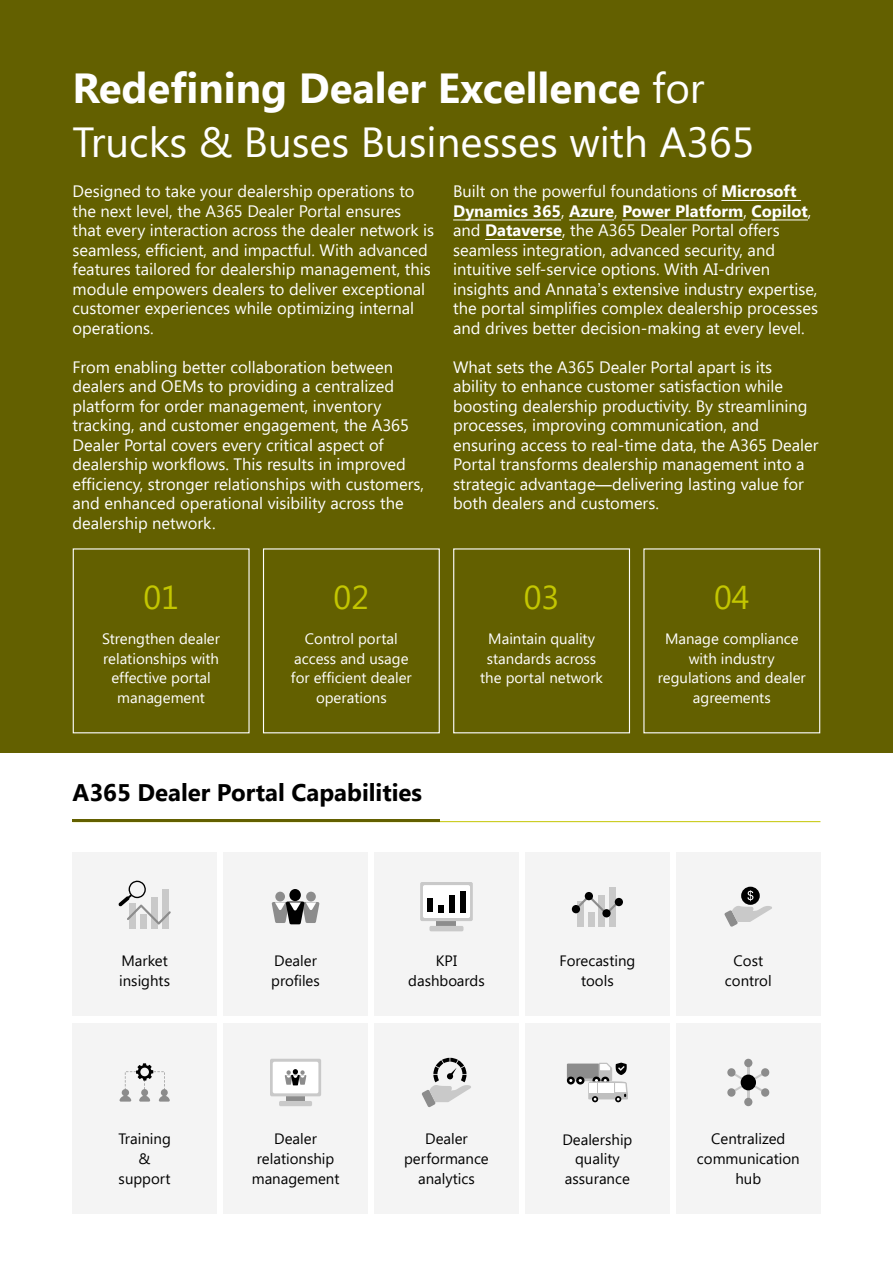
<style>
.page{position:relative;width:893px;height:1263px;background:#fff}
.page>*{position:absolute;margin:0;border:0;box-sizing:border-box;transform-origin:0 0}
.t1{font:42px/54px "Segoe UI";color:#fff}
.t2{font:33px "Segoe UI";color:#c3c600}
.t3{font:700 24px "Segoe UI";color:#000}
.t4{font:16.5px/19.5px "Segoe UI";color:#fff}
.t5{font:15px/19.5px "Segoe UI";color:#fff;text-align:center}
.t6{font:15px/19.5px "Segoe UI";color:#000;text-align:center}
.s1{font-weight:700}
.s2{font-family:"Arial"}
</style>
<div class="page">
<div style="left:0;top:0;width:893px;height:753px;background:#636000"></div>
<div style="left:453px;top:548px;width:177px;height:185px;border:1px solid #fff"></div>
<div style="left:263px;top:548px;width:177px;height:185px;border:1px solid #fff"></div>
<hr style="left:73px;top:821px;width:747px;height:1px;background:#c3c600">
<hr style="left:73px;top:819px;width:367px;height:2px;background:#636000">
<div style="left:525px;top:1024px;width:144px;height:190px;background:#f4f4f4"></div>
<svg style="left:567px;top:1062px;width:61px;height:40px"></svg>
<div style="left:73px;top:853px;width:144px;height:163px;background:#f4f4f4"></div>
<div style="left:73px;top:1024px;width:144px;height:190px;background:#f4f4f4"></div>
<div style="left:374px;top:853px;width:145px;height:163px;background:#f4f4f4"></div>
<div style="left:374px;top:1024px;width:145px;height:190px;background:#f4f4f4"></div>
<div style="left:223px;top:853px;width:145px;height:163px;background:#f4f4f4"></div>
<div style="left:223px;top:1024px;width:145px;height:190px;background:#f4f4f4"></div>
<div style="left:525px;top:853px;width:144px;height:163px;background:#f4f4f4"></div>
<div style="left:676px;top:853px;width:144px;height:163px;background:#f4f4f4"></div>
<div style="left:676px;top:1024px;width:144px;height:190px;background:#f4f4f4"></div>
<div style="left:306px;top:892px;width:10px;height:9px;background:#8c8c8c;border-radius:50%"></div>
<div style="left:275px;top:892px;width:10px;height:9px;background:#8c8c8c;border-radius:50%"></div>
<svg style="left:272px;top:901px;width:47px;height:23px"></svg>
<div style="left:289px;top:889px;width:12px;height:12px;background:#000;border-radius:50%"></div>
<svg style="left:741px;top:887px;width:19px;height:18px"></svg>
<svg style="left:724px;top:890px;width:48px;height:37px"></svg>
<svg style="left:286px;top:1096px;width:19px;height:5px"></svg>
<div style="left:279px;top:1101px;width:33px;height:5px;background:#c9c9c9;border-radius:2px"></div>
<svg style="left:270px;top:1059px;width:51px;height:37px"></svg>
<div style="left:273px;top:1062px;width:45px;height:31px;background:#fff;border-radius:2px"></div>
<svg style="left:285px;top:1069px;width:21px;height:16px"></svg>
<svg style="left:119px;top:1063px;width:51px;height:38px"></svg>
<hr style="left:747px;top:1063px;width:2px;height:39px;background:#c9c9c9">
<svg style="left:733px;top:1072px;width:29px;height:21px"></svg>
<div style="left:741px;top:1074px;width:15px;height:16px;background:#000;border-radius:50%"></div>
<div style="left:761px;top:1068px;width:8px;height:9px;background:#8c8c8c;border-radius:50%"></div>
<div style="left:761px;top:1088px;width:8px;height:9px;background:#8c8c8c;border-radius:50%"></div>
<div style="left:744px;top:1059px;width:8px;height:8px;background:#8c8c8c;border-radius:50%"></div>
<div style="left:744px;top:1098px;width:8px;height:8px;background:#8c8c8c;border-radius:50%"></div>
<div style="left:727px;top:1088px;width:8px;height:9px;background:#8c8c8c;border-radius:50%"></div>
<div style="left:727px;top:1068px;width:8px;height:9px;background:#8c8c8c;border-radius:50%"></div>
<div style="left:577px;top:901px;width:6px;height:25px;background:#c9c9c9"></div>
<div style="left:599px;top:895px;width:6px;height:31px;background:#c9c9c9"></div>
<div style="left:610px;top:887px;width:6px;height:39px;background:#c9c9c9"></div>
<div style="left:588px;top:912px;width:6px;height:14px;background:#c9c9c9"></div>
<svg style="left:575px;top:895px;width:42px;height:20px"></svg>
<div style="left:585px;top:892px;width:8px;height:8px;background:#000;border-radius:50%"></div>
<div style="left:602px;top:909px;width:9px;height:8px;background:#000;border-radius:50%"></div>
<div style="left:615px;top:898px;width:8px;height:8px;background:#000;border-radius:50%"></div>
<div style="left:572px;top:905px;width:8px;height:8px;background:#000;border-radius:50%"></div>
<div style="left:129px;top:903px;width:6px;height:25px;background:#c9c9c9"></div>
<div style="left:151px;top:897px;width:6px;height:31px;background:#c9c9c9"></div>
<div style="left:162px;top:888px;width:6px;height:40px;background:#c9c9c9"></div>
<div style="left:140px;top:914px;width:6px;height:14px;background:#c9c9c9"></div>
<svg style="left:118px;top:880px;width:53px;height:44px"></svg>
<div style="left:437px;top:918px;width:19px;height:8px;background:#8c8c8c"></div>
<div style="left:429px;top:926px;width:34px;height:5px;background:#c9c9c9;border-radius:2px"></div>
<div style="left:420px;top:882px;width:53px;height:39px;background:#c9c9c9;border-radius:2px"></div>
<div style="left:423px;top:885px;width:47px;height:33px;background:#fff;border-radius:2px"></div>
<div style="left:427px;top:898px;width:6px;height:14px;background:#000"></div>
<div style="left:449px;top:895px;width:6px;height:17px;background:#000"></div>
<div style="left:460px;top:891px;width:5px;height:21px;background:#000"></div>
<div style="left:438px;top:905px;width:6px;height:7px;background:#000"></div>
<svg style="left:422px;top:1058px;width:49px;height:49px"></svg>
<hr style="left:721px;top:200px;width:80px;height:1px;background:#fff">
<hr style="left:453px;top:219px;width:108px;height:1px;background:#fff">
<hr style="left:569px;top:219px;width:45px;height:1px;background:#fff">
<hr style="left:622px;top:219px;width:121px;height:1px;background:#fff">
<hr style="left:751px;top:219px;width:57px;height:1px;background:#fff">
<hr style="left:485px;top:239px;width:77px;height:1px;background:#fff">
<h1 class="t1" style="left:73px;top:65px;width:683px"><span class="s1">Redefining Dealer Excellence</span> for<br>Trucks &amp; Buses Businesses with A365</h1>
<p class="t4" style="left:453px;top:183px;width:366px">Built on the powerful foundations of <span class="s1">Microsoft Dynamics 365</span>, <span class="s1">Azure</span>, <span class="s1">Power Platform</span>, <span class="s1">Copilot</span>, and <span class="s1">Dataverse</span>, the A365 Dealer Portal offers seamless integration, advanced security, and intuitive self-service options. With AI-driven insights and Annata<span class="s2">’</span>s extensive industry expertise, the portal simplifies complex dealership processes and drives better decision-making at every level.</p>
<p class="t4" style="left:453px;top:359px;width:367px">What sets the A365 Dealer Portal apart is its ability to enhance customer satisfaction while boosting dealership productivity. By streamlining processes, improving communication, and ensuring access to real-time data, the A365 Dealer Portal transforms dealership management into a strategic advantage<span class="s2">—</span>delivering lasting value for both dealers and customers.</p>
<p class="t4" style="left:73px;top:183px;width:363px">Designed to take your dealership operations to the next level, the A365 Dealer Portal ensures that every interaction across the dealer network is seamless, efficient, and impactful. With advanced features tailored for dealership management, this module empowers dealers to deliver exceptional customer experiences while optimizing internal operations.</p>
<p class="t4" style="left:73px;top:359px;width:353px">From enabling better collaboration between dealers and OEMs to providing a centralized platform for order management, inventory tracking, and customer engagement, the A365<br>Dealer Portal covers every critical aspect of dealership workflows. This results in improved efficiency, stronger relationships with customers, and enhanced operational visibility across the dealership network.</p>
<h2 class="t2" style="left:143px;top:583px;width:37px">01</h2>
<h2 class="t2" style="left:334px;top:583px;width:37px">02</h2>
<h2 class="t2" style="left:524px;top:583px;width:37px">03</h2>
<h2 class="t2" style="left:714px;top:583px;width:37px">04</h2>
<p class="t5" style="left:102px;top:630px;width:119px">Strengthen dealer relationships with effective portal management</p>
<p class="t5" style="left:291px;top:630px;width:122px">Control portal access and usage for efficient dealer operations</p>
<p class="t5" style="left:480px;top:630px;width:124px">Maintain quality standards across the portal network</p>
<p class="t5" style="left:658px;top:630px;width:149px">Manage compliance with industry regulations and dealer agreements</p>
<h3 class="t3" style="left:73px;top:782px;width:351px">A365 Dealer Portal Capabilities</h3>
<p class="t6" style="left:119px;top:952px;width:52px;text-align:left">Market insights</p>
<p class="t6" style="left:118px;top:1131px;width:54px">Training &amp; support</p>
<p class="t6" style="left:271px;top:952px;width:50px;text-align:left">Dealer profiles</p>
<p class="t6" style="left:252px;top:1131px;width:89px">Dealer relationship management</p>
<p class="t6" style="left:408px;top:952px;width:78px">KPI dashboards</p>
<p class="t6" style="left:404px;top:1131px;width:86px">Dealer performance analytics</p>
<p class="t6" style="left:559px;top:952px;width:77px">Forecasting tools</p>
<p class="t6" style="left:725px;top:952px;width:48px">Cost control</p>
<p class="t6" style="left:562px;top:1131px;width:72px">Dealership quality assurance</p>
<p class="t6" style="left:697px;top:1131px;width:104px">Centralized communication hub</p>
</div>
